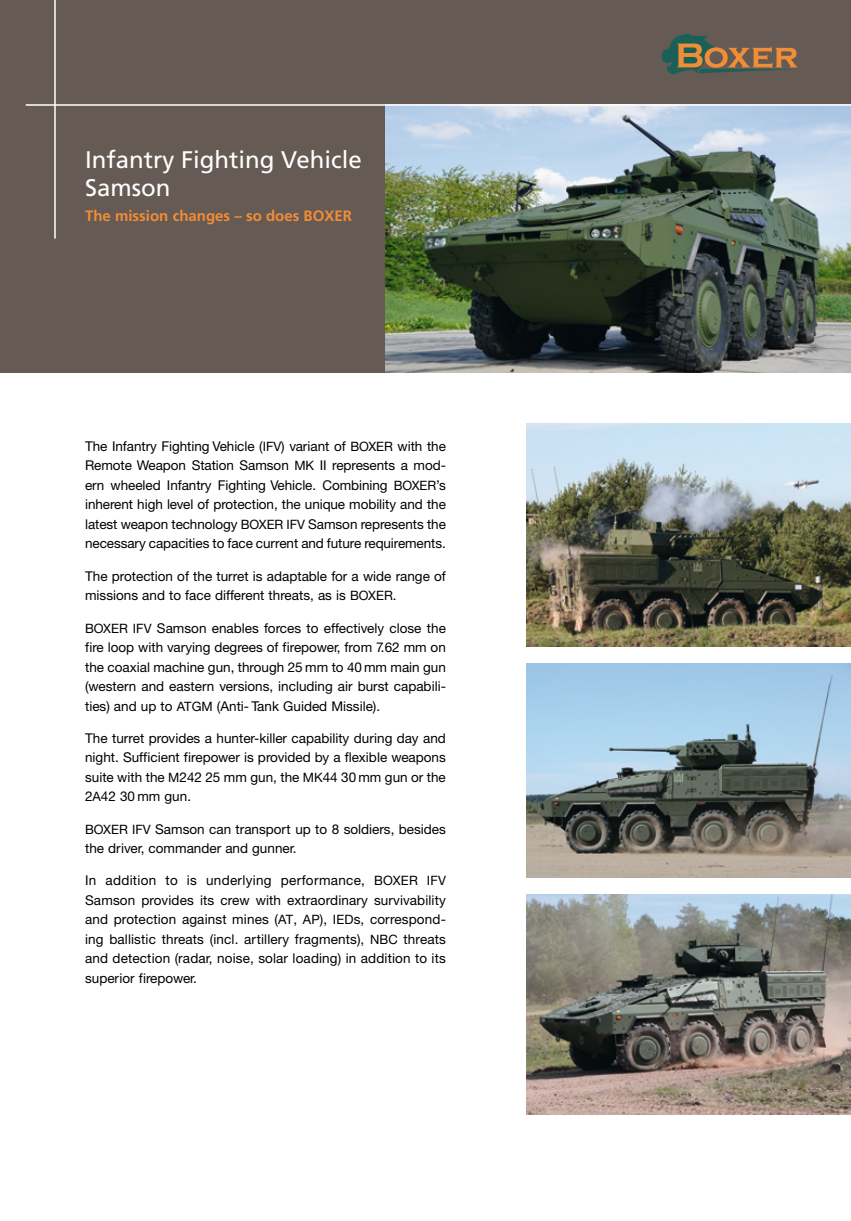
<style>
.page{position:relative;width:851px;height:1221px;background:#fff}
.page>*{position:absolute;margin:0;border:0;box-sizing:border-box;transform-origin:0 0}
.t1{font:24px/28.8px "Frutiger";color:#fff}
.t2{font:700 15px "Frutiger";color:#f18d36}
.t3{font:13.5px/19.5px "Helvetica Neue CE";color:#000;text-align:justify}
.s1{font-size:12.9px}
</style>
<div class="page">
<div style="left:0;top:0;width:850px;height:372px;background:#665a54"></div>
<hr style="left:54px;top:0;width:2px;height:238px;background:#fff">
<img style="left:385px;top:106px;width:465px;height:266px">
<img style="left:526px;top:423px;width:324px;height:223px">
<img style="left:526px;top:663px;width:324px;height:214px">
<img style="left:526px;top:894px;width:324px;height:220px">
<svg style="left:662px;top:34px;width:135px;height:41px"></svg>
<hr style="left:26px;top:104px;width:824px;height:2px;background:#fff">
<h1 class="t1" style="left:85px;top:145px;width:278px">Infantry Fighting Vehicle<br>Samson</h1>
<p class="t2" style="left:85px;top:206px;width:268px">The mission changes – so does BOXER</p>
<p class="t3" style="left:85px;top:436px;width:362px">The Infantry Fighting Vehicle (<span class="s1">IFV</span>) variant of <span class="s1">BOXER</span> with the Remote Weapon Station Samson <span class="s1">MK</span> II represents a mod&shy;ern wheeled Infantry Fighting Vehicle. Combining <span class="s1">BOXER</span>’s inherent high level of protection, the unique mobility and the latest weapon technology <span class="s1">BOXER IFV</span> Samson represents the necessary capacities to face current and future requirements.</p>
<p class="t3" style="left:85px;top:566px;width:362px">The protection of the turret is adaptable for a wide range of missions and to face different threats, as is <span class="s1">BOXER</span>.</p>
<p class="t3" style="left:85px;top:618px;width:362px"><span class="s1">BOXER IFV</span> Samson enables forces to effectively close the fire loop with varying degrees of firepower, from 7.62 mm on the coaxial machine gun, through 25 mm to 40 mm main gun (western and eastern versions, including air burst capabili&shy;ties) and up to <span class="s1">ATGM</span> (Anti- Tank Guided Missile).</p>
<p class="t3" style="left:85px;top:728px;width:362px">The turret provides a hunter-killer capability during day and night. Sufficient firepower is provided by a flexible weapons suite with the <span class="s1">M</span>242 25 mm gun, the <span class="s1">MK</span>44 30 mm gun or the 2<span class="s1">A</span>42 30 mm gun.</p>
<p class="t3" style="left:85px;top:819px;width:362px"><span class="s1">BOXER IFV</span> Samson can transport up to 8 soldiers, besides the driver, commander and gunner.</p>
<p class="t3" style="left:85px;top:871px;width:362px">In addition to is underlying performance, <span class="s1">BOXER IFV </span>Samson provides its crew with extraordinary survivability and protection against mines (<span class="s1">AT</span>, <span class="s1">AP</span>), <span class="s1">IED</span>s, correspond&shy;ing ballistic threats (incl. artillery fragments), <span class="s1">NBC</span> threats and detection (radar, noise, solar loading) in addition to its superior firepower.</p>
</div>
